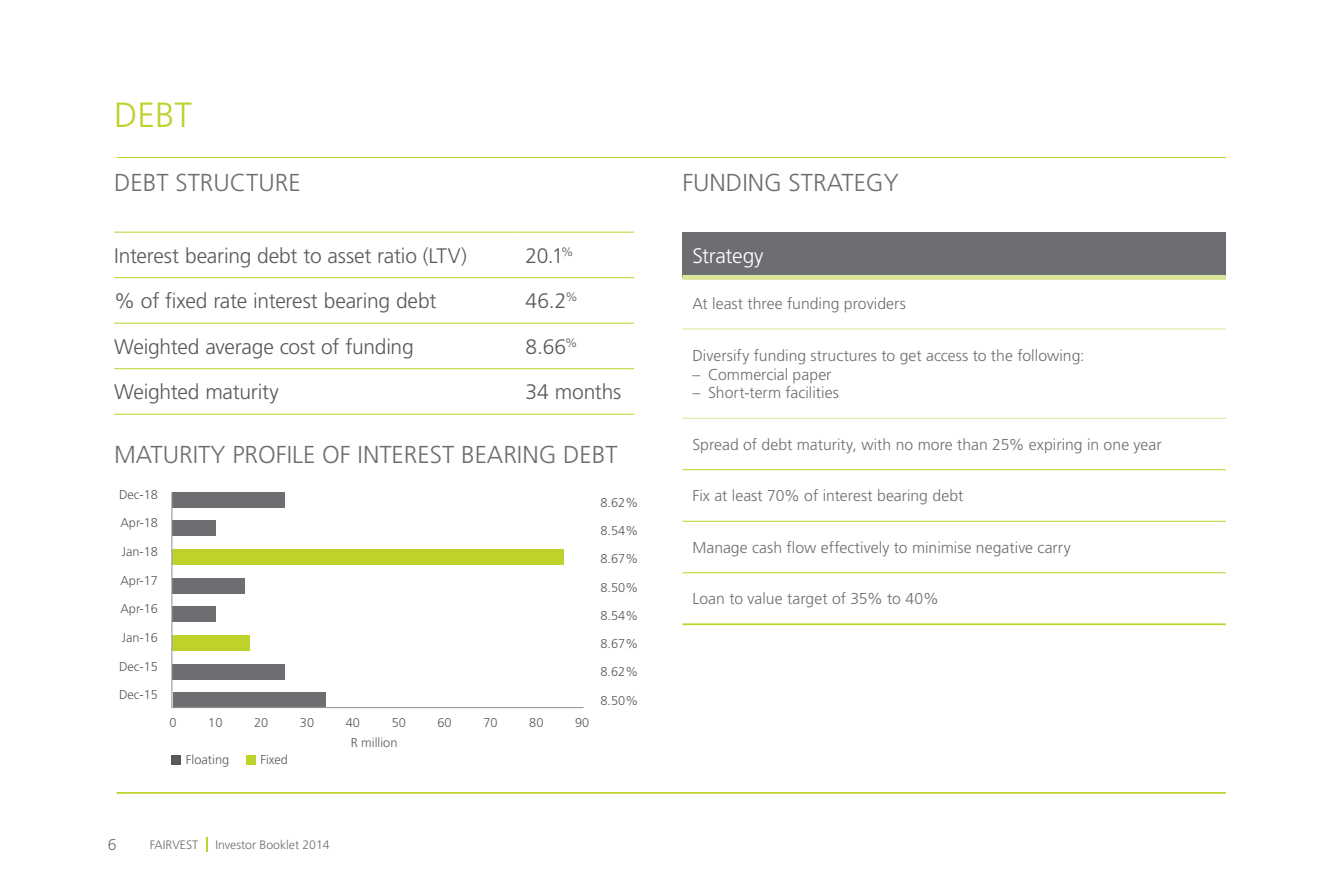
<style>
.page{position:relative;width:1340px;height:893px;background:#fff}
.page>*{position:absolute;margin:0;border:0;box-sizing:border-box;transform-origin:0 0}
.t1{font:300 35px "Frutiger LT Std";color:#bfd22b}
.t2{font:300 24.5px "Frutiger LT Std";color:#6d6e71}
.t3{font:300 21px "Frutiger LT Std";letter-spacing:-.01em;color:#58595b}
.t4{font:300 21px "Frutiger LT Std";letter-spacing:-.015em;color:#fff}
.t5{font:300 15.75px "Frutiger LT Std";color:#6d6e71}
.t6{font:300 12.78px "Frutiger LT Std";color:#58595b}
.t7{font:300 12.25px "Frutiger LT Std";color:#6d6e71}
</style>
<div class="page">
<svg style="left:206px;top:837px;width:2px;height:15px"></svg>
<div style="left:682px;top:232px;width:543px;height:45px;background:#6d6e71"></div>
<hr style="left:682px;top:469px;width:543px;height:1px;background:#bfd22b">
<hr style="left:682px;top:521px;width:543px;height:1px;background:#bfd22b">
<div style="left:682px;top:275px;width:543px;height:5px;background:#dce497"></div>
<hr style="left:682px;top:329px;width:543px;height:1px;background:#dce497">
<hr style="left:682px;top:418px;width:543px;height:1px;background:#dce497">
<hr style="left:682px;top:572px;width:543px;height:1px;background:#bfd22b">
<hr style="left:682px;top:623px;width:543px;height:2px;background:#bfd22b">
<hr style="left:114px;top:232px;width:404px;height:1px;background:#bfd22b">
<hr style="left:518px;top:232px;width:116px;height:1px;background:#bfd22b">
<hr style="left:114px;top:277px;width:404px;height:1px;background:#bfd22b">
<hr style="left:518px;top:277px;width:116px;height:1px;background:#bfd22b">
<hr style="left:114px;top:323px;width:404px;height:1px;background:#bfd22b">
<hr style="left:518px;top:323px;width:116px;height:1px;background:#bfd22b">
<hr style="left:114px;top:368px;width:404px;height:1px;background:#bfd22b">
<hr style="left:518px;top:368px;width:116px;height:1px;background:#bfd22b">
<hr style="left:114px;top:414px;width:404px;height:1px;background:#bfd22b">
<hr style="left:518px;top:414px;width:116px;height:1px;background:#bfd22b">
<hr style="left:117px;top:157px;width:1108px;height:1px;background:#bfd22b">
<hr style="left:117px;top:792px;width:1108px;height:2px;background:#bfd22b">
<div style="left:171px;top:755px;width:10px;height:9px;background:#58595b"></div>
<div style="left:246px;top:755px;width:10px;height:9px;background:#bfd22b"></div>
<svg style="left:171px;top:492px;width:413px;height:217px"></svg>
<h1 class="t1" style="left:114px;top:95px;width:79px">DEBT</h1>
<h2 class="t2" style="left:114px;top:168px;width:188px">DEBT STRUCTURE</h2>
<h2 class="t2" style="left:682px;top:168px;width:26px">Fundin</h2>
<h2 class="t2" style="left:764px;top:168px;width:38px">g strate</h2>
<h2 class="t2" style="left:866px;top:168px;width:30px">gy</h2>
<h3 class="t3" style="left:114px;top:244px;width:354px">Interest bearing debt to asset ratio (LTV)</h3>
<h3 class="t3" style="left:525px;top:244px;width:49px">20.1<sup>%</sup></h3>
<h3 class="t3" style="left:114px;top:289px;width:324px">% of fixed rate interest bearing debt</h3>
<h3 class="t3" style="left:525px;top:289px;width:54px">46.2<sup>%</sup></h3>
<h3 class="t3" style="left:114px;top:335px;width:301px">Weighted average cost of funding</h3>
<h3 class="t3" style="left:525px;top:335px;width:53px">8.66<sup>%</sup></h3>
<h3 class="t3" style="left:114px;top:380px;width:166px">Weighted maturity</h3>
<h3 class="t3" style="left:525px;top:380px;width:97px">34 months</h3>
<h2 class="t2" style="left:114px;top:440px;width:505px">MATURITY PROFILE OF INTEREST BEARING DEBT</h2>
<p class="t6" style="left:119px;top:487px;width:40px">Dec-18</p>
<p class="t6" style="left:120px;top:516px;width:39px">Apr-18</p>
<p class="t6" style="left:122px;top:544px;width:38px">Jan-18</p>
<p class="t6" style="left:120px;top:573px;width:39px">Apr-17</p>
<p class="t6" style="left:120px;top:602px;width:39px">Apr-16</p>
<p class="t6" style="left:122px;top:630px;width:38px">Jan-16</p>
<p class="t6" style="left:119px;top:659px;width:40px">Dec-15</p>
<p class="t6" style="left:119px;top:688px;width:40px">Dec-15</p>
<p class="t6" style="left:169px;top:715px;width:9px">0</p>
<p class="t6" style="left:208px;top:715px;width:16px">10</p>
<p class="t6" style="left:254px;top:715px;width:16px">20</p>
<p class="t6" style="left:300px;top:715px;width:16px">30</p>
<p class="t6" style="left:346px;top:715px;width:16px">40</p>
<p class="t6" style="left:392px;top:715px;width:16px">50</p>
<p class="t6" style="left:437px;top:715px;width:16px">60</p>
<p class="t6" style="left:483px;top:715px;width:16px">70</p>
<p class="t6" style="left:529px;top:715px;width:16px">80</p>
<p class="t6" style="left:575px;top:715px;width:16px">90</p>
<p class="t6" style="left:186px;top:753px;width:45px">Floating</p>
<p class="t6" style="left:260px;top:753px;width:29px">Fixed</p>
<p class="t6" style="left:351px;top:735px;width:48px">R million</p>
<p class="t6" style="left:600px;top:495px;width:39px">8.62%</p>
<p class="t6" style="left:600px;top:524px;width:39px">8.54%</p>
<p class="t6" style="left:600px;top:552px;width:39px">8.67%</p>
<p class="t6" style="left:600px;top:580px;width:39px">8.50%</p>
<p class="t6" style="left:600px;top:608px;width:39px">8.54%</p>
<p class="t6" style="left:600px;top:636px;width:39px">8.67%</p>
<p class="t6" style="left:600px;top:665px;width:39px">8.62%</p>
<p class="t6" style="left:600px;top:693px;width:39px">8.50%</p>
<p class="t5" style="left:108px;top:836px;width:10px">6</p>
<p class="t7" style="left:150px;top:838px;width:50px">FAIRVEST</p>
<p class="t7" style="left:215px;top:838px;width:116px">Investor Booklet 2014</p>
<h3 class="t4" style="left:692px;top:243px;width:73px">Strategy</h3>
<p class="t5" style="left:692px;top:295px;width:215px">At least three funding providers</p>
<p class="t5" style="left:692px;top:346px;width:394px">Diversify funding structures to get access to the following:</p>
<p class="t5" style="left:692px;top:365px;width:141px">– Commercial paper</p>
<p class="t5" style="left:692px;top:384px;width:148px">– Short-term facilities</p>
<p class="t5" style="left:692px;top:436px;width:471px">Spread of debt maturity, with no more than 25% expiring in one year</p>
<p class="t5" style="left:692px;top:487px;width:272px">Fix at least 70% of interest bearing debt</p>
<p class="t5" style="left:692px;top:539px;width:380px">M anage cash flow effectively to minimise negative carry</p>
<p class="t5" style="left:692px;top:590px;width:248px">Loan to value target of 35% to 40%</p>
</div>
